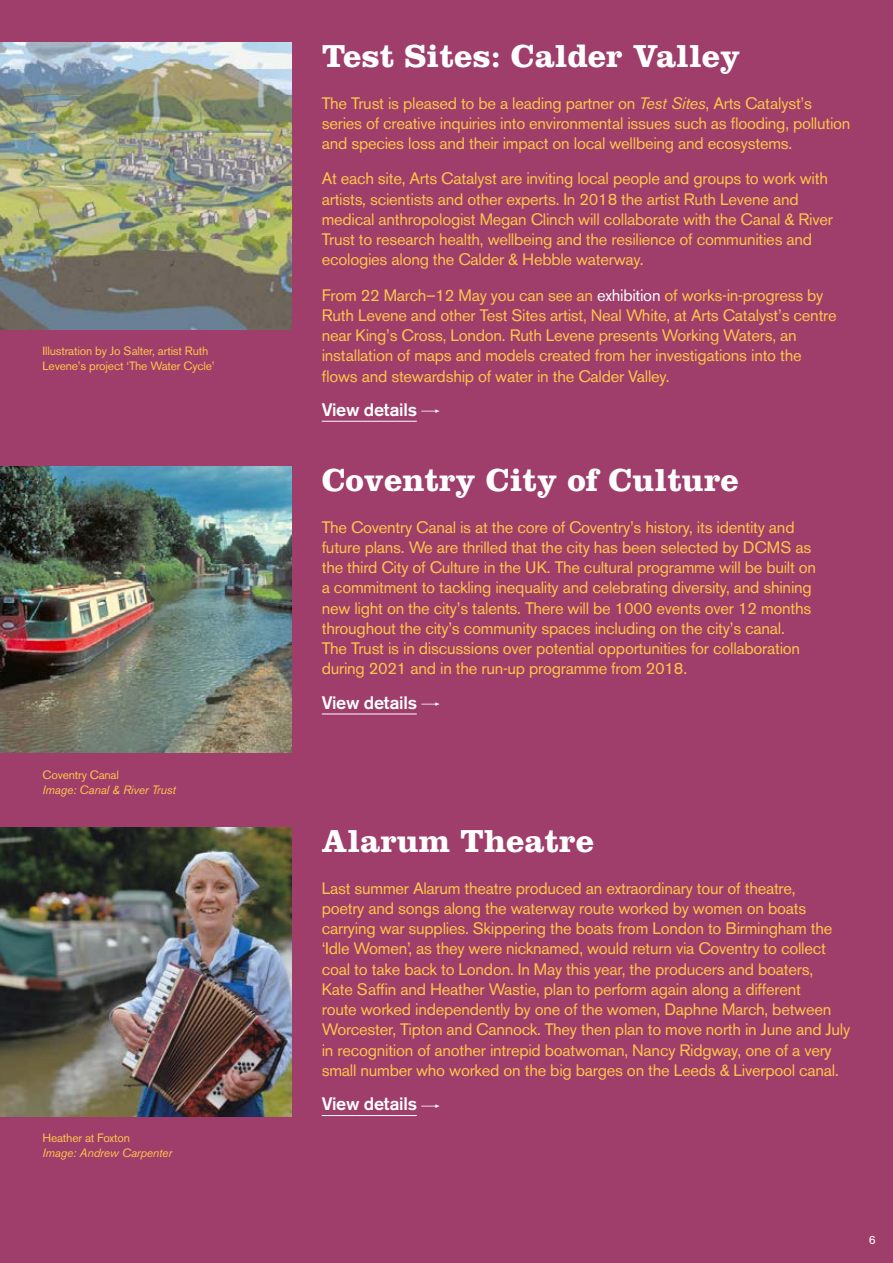
<style>
.page{position:relative;width:893px;height:1263px;background:#9f3d6b}
.page>*{position:absolute;margin:0;border:0;box-sizing:border-box;transform-origin:0 0}
.t1{font:700 33px "Clarendon";color:#fff}
.t2{font:500 18px "Akzidenz Grotesk BE";letter-spacing:-.015em;color:#fff}
.t3{font:16.5px/20.2px "Akzidenz Grotesk BE";letter-spacing:-.015em;color:#fdc649}
.t4{font:12px/15px "Akzidenz Grotesk BE";letter-spacing:-.015em;color:#fdc649}
.t5{font:italic 12px "Akzidenz Grotesk BE";letter-spacing:-.015em;color:#fdc649}
.t6{font:12px "Akzidenz Grotesk BE";color:#fff}
.s1{font-style:italic}
.s2{color:#fff}
.s3{font-family:"Yuppy SC";font-weight:400}
</style>
<div class="page">
<img style="left:0;top:43px;width:292px;height:286px">
<hr style="left:322px;top:421px;width:95px;height:1px;background:#fff">
<img style="left:0;top:466px;width:292px;height:287px">
<hr style="left:322px;top:713px;width:95px;height:1px;background:#fff">
<img style="left:0;top:827px;width:292px;height:289px">
<hr style="left:322px;top:1115px;width:95px;height:1px;background:#fff">
<p class="t4" style="left:43px;top:343px;width:174px">Illustration by Jo Salter, artist Ruth<br>Levene’s project ‘The Water Cycle’</p>
<p class="t4" style="left:43px;top:767px;width:78px">Coventry Canal</p>
<p class="t5" style="left:43px;top:782px;width:135px">Image: Canal &amp; River Trust</p>
<p class="t4" style="left:43px;top:1130px;width:89px">Heather at Foxton</p>
<p class="t5" style="left:43px;top:1146px;width:131px">Image: Andrew Carpenter</p>
<h1 class="t1" style="left:322px;top:36px;width:420px">Test Sites: Calder Valley</h1>
<p class="t3" style="left:322px;top:93px;width:530px">The Trust is pleased to be a leading partner on <span class="s1">Test Sites</span>, Arts Catalyst’s series of creative inquiries into environmental issues such as flooding, pollution and species loss and their impact on local wellbeing and ecosystems.</p>
<p class="t3" style="left:322px;top:169px;width:513px">At each site, Arts Catalyst are inviting local people and groups to work with artists, scientists and other experts. In 2018 the artist Ruth Levene and medical anthropologist Megan Clinch will collaborate with the Canal &amp; River Trust to research health, wellbeing and the resilience of communities and ecologies along the Calder &amp; Hebble waterway.</p>
<p class="t3" style="left:322px;top:285px;width:516px">From 22 March–12 May you can see an <span class="s2">exhibition</span> of works-in-progress by Ruth Levene and other Test Sites artist, Neal White, at Arts Catalyst’s centre near King’s Cross, London. Ruth Levene presents Working Waters, an installation of maps and models created from her investigations into the flows and stewardship of water in the Calder Valley.</p>
<p class="t2" style="left:322px;top:399px;width:119px">View details <span class="s3">→</span></p>
<h1 class="t1" style="left:322px;top:460px;width:419px">Coventry City of Culture</h1>
<p class="t3" style="left:322px;top:517px;width:496px">The Coventry Canal is at the core of Coventry’s history, its identity and future plans. We are thrilled that the city has been selected by DCMS as the third City of Culture in the UK. The cultural programme will be built on a commitment to tackling inequality and celebrating diversity, and shining new light on the city’s talents. There will be 1000 events over 12 months throughout the city’s community spaces including on the city’s canal.<br>The Trust is in discussions over potential opportunities for collaboration during 2021 and in the run-up programme from 2018.</p>
<p class="t2" style="left:322px;top:691px;width:119px">View details <span class="s3">→</span></p>
<h1 class="t1" style="left:322px;top:821px;width:274px">Alarum Theatre</h1>
<p class="t3" style="left:322px;top:878px;width:530px">Last summer Alarum theatre produced an extraordinary tour of theatre,<br>poetry and songs along the waterway route worked by women on boats carrying war supplies. Skippering the boats from London to Birmingham the ‘Idle Women’, as they were nicknamed, would return via Coventry to collect coal to take back to London. In May this year, the producers and boaters,<br>Kate Saffin and Heather Wastie, plan to perform again along a different<br>route worked independently by one of the women, Daphne March, between Worcester, Tipton and Cannock. They then plan to move north in June and July in recognition of another intrepid boatwoman, Nancy Ridgway, one of a very small number who worked on the big barges on the Leeds &amp; Liverpool canal.</p>
<p class="t2" style="left:322px;top:1093px;width:119px">View details <span class="s3">→</span></p>
<p class="t6" style="left:869px;top:1232px;width:8px">6</p>
</div>
